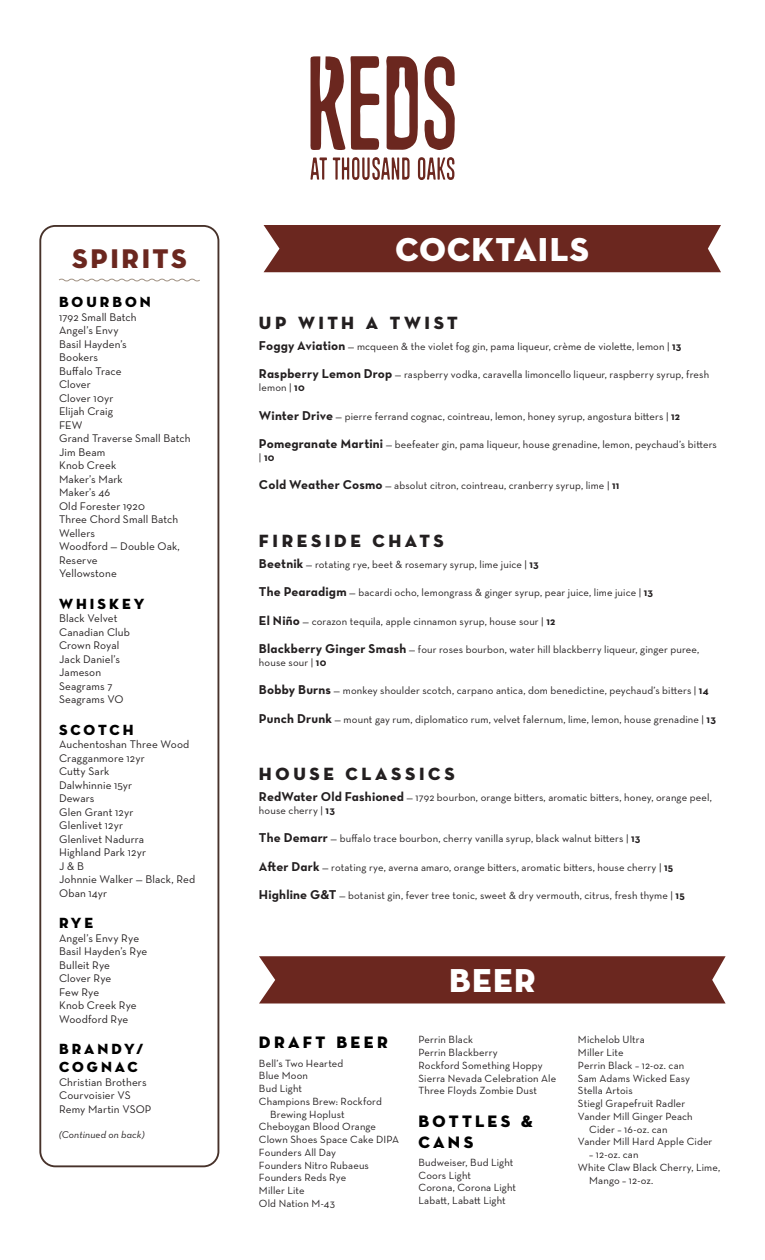
<style>
.page{position:relative;width:765px;height:1260px;background:#fff}
.page>*{position:absolute;margin:0;border:0;box-sizing:border-box;transform-origin:0 0}
.t1{font:33.75px "Neutra Disp Exp Titling";letter-spacing:.035em;color:#fff}
.t2{font:27.5px "Neutra Disp Exp Titling";letter-spacing:.095em;color:#6b271f}
.t3{font:18px "Neutra Disp Exp Titling";letter-spacing:.2em;color:#231f20}
.t4{font:16.88px/20.2px "Neutra Disp Exp Titling";letter-spacing:.2em;color:#010101}
.t5{font:15px/18px "Neutra Disp Exp Titling";letter-spacing:.2em;color:#010101}
.t6{font:11.25px/13.5px "Neutra Text Exp";letter-spacing:.01em;color:#231f20}
.t7{font:10.62px/12.8px "Neutra Text Exp";letter-spacing:.015em;color:#231f20}
.t8{font:10.62px "Neutra Text Exp Bold Alt";color:#231f20}
.t9{font:italic 10px "Neutra Text";letter-spacing:.015em;color:#231f20}
.s1{font-family:"Neutra Text Exp Bold Alt";font-size:13px}
.s2{font-family:"Neutra Text Exp Bold Alt"}
.s3{font-family:"Neutra Text Exp"}
</style>
<div class="page">
<div style="left:39px;top:225px;width:180px;height:942px;border:2px solid #47322a;border-radius:15px"></div>
<svg style="left:59px;top:278px;width:141px;height:4px"></svg>
<svg style="left:310px;top:157px;width:144px;height:23px"></svg>
<svg style="left:310px;top:56px;width:145px;height:94px"></svg>
<div style="left:264px;top:225px;width:457px;height:47px;background:#6b271f"></div>
<svg style="left:259px;top:956px;width:467px;height:48px;background:#723129"></svg>
<h2 class="t2" style="left:72px;top:241px;width:116px">SPIRITS</h2>
<h3 class="t5" style="left:59px;top:293px;width:93px">BOURBON</h3>
<p class="t6" style="left:59px;top:310px;width:133px">1792 Small Batch<br>Angel’s Envy<br>Basil Hayden’s<br>Bookers<br>Buffalo Trace<br>Clover<br>Clover 10yr<br>Elijah Craig<br>FEW<br>Grand Traverse Small Batch<br>Jim Beam<br>Knob Creek<br>Maker’s Mark<br>Maker’s 46<br>Old Forester 1920<br>Three Chord Small Batch<br>Wellers<br>Woodford — Double Oak,<br>Reserve<br>Yellowstone</p>
<h3 class="t5" style="left:59px;top:595px;width:87px">WHISKEY</h3>
<p class="t6" style="left:59px;top:612px;width:73px">Black Velvet<br>Canadian Club<br>Crown Royal<br>Jack Daniel’s<br>Jameson<br>Seagrams 7<br>Seagrams VO</p>
<h3 class="t5" style="left:59px;top:721px;width:76px">SCOTCH</h3>
<p class="t6" style="left:59px;top:738px;width:138px">Auchentoshan Three Wood<br>Cragganmore 12yr<br>Cutty Sark<br>Dalwhinnie 15yr<br>Dewars<br>Glen Grant 12yr<br>Glenlivet 12yr<br>Glenlivet Nadurra<br>Highland Park 12yr<br>J &amp; B<br>Johnnie Walker — Black, Red<br>Oban 14yr</p>
<h3 class="t5" style="left:59px;top:914px;width:36px">RYE</h3>
<p class="t6" style="left:59px;top:931px;width:90px">Angel’s Envy Rye<br>Basil Hayden’s Rye<br>Bulleit Rye<br>Clover Rye<br>Few Rye<br>Knob Creek Rye<br>Woodford Rye</p>
<h3 class="t5" style="left:59px;top:1040px;width:86px">BRANDY/<br>COGNAC</h3>
<p class="t6" style="left:59px;top:1075px;width:94px">Christian Brothers<br>Courvoisier VS<br>Remy Martin VSOP</p>
<p class="t9" style="left:59px;top:1129px;width:87px">(Continued on back)</p>
<h1 class="t1" style="left:395px;top:228px;width:195px">COCKTAILS</h1>
<h3 class="t3" style="left:259px;top:312px;width:200px">UP WITH A TWIST</h3>
<p class="t7" style="left:259px;top:340px;width:424px"><span class="s1">Foggy Aviation</span> — mcqueen &amp; the violet fog gin, pama liqueur, crème de violette, lemon | <span class="s2">13</span></p>
<p class="t7" style="left:259px;top:368px;width:452px"><span class="s1">Raspberry Lemon Drop</span> — raspberry vodka, caravella limoncello liqueur, raspberry syrup, fresh lemon | <span class="s2">10</span></p>
<p class="t7" style="left:259px;top:410px;width:423px"><span class="s1">Winter Drive</span> — pierre ferrand cognac, cointreau, lemon, honey syrup, angostura bitters | <span class="s2">12</span></p>
<p class="t7" style="left:259px;top:438px;width:460px"><span class="s1">Pomegranate Martini</span> — beefeater gin, pama liqueur, house grenadine, lemon, peychaud’s bitters</p>
<p class="t8" style="left:259px;top:450px;width:17px"><span class="s3">|</span> 10</p>
<p class="t7" style="left:259px;top:479px;width:362px"><span class="s1">Cold Weather Cosmo</span> — absolut citron, cointreau, cranberry syrup, lime | <span class="s2">11</span></p>
<h3 class="t3" style="left:259px;top:529px;width:186px">FIRESIDE CHATS</h3>
<p class="t7" style="left:259px;top:558px;width:281px"><span class="s1">Beetnik</span> — rotating rye, beet &amp; rosemary syrup, lime juice | <span class="s2">13</span></p>
<p class="t7" style="left:259px;top:586px;width:396px"><span class="s1">The Pearadigm</span> — bacardi ocho, lemongrass &amp; ginger syrup, pear juice, lime juice | <span class="s2">13</span></p>
<p class="t7" style="left:259px;top:614px;width:298px"><span class="s1">El Niño</span> — corazon tequila, apple cinnamon syrup, house sour | <span class="s2">12</span></p>
<p class="t7" style="left:259px;top:643px;width:442px"><span class="s1">Blackberry Ginger Smash</span> — four roses bourbon, water hill blackberry liqueur, ginger puree, house sour | <span class="s2">10</span></p>
<p class="t7" style="left:259px;top:684px;width:451px"><span class="s1">Bobby Burns</span> — monkey shoulder scotch, carpano antica, dom benedictine, peychaud’s bitters | <span class="s2">14</span></p>
<p class="t7" style="left:259px;top:713px;width:458px"><span class="s1">Punch Drunk</span> — mount gay rum, diplomatico rum, velvet falernum, lime, lemon, house grenadine | <span class="s2">13</span></p>
<h3 class="t3" style="left:259px;top:763px;width:197px">HOUSE CLASSICS</h3>
<p class="t7" style="left:259px;top:791px;width:454px"><span class="s1">RedWater Old Fashioned</span> — 1792 bourbon, orange bitters, aromatic bitters, honey, orange peel, house cherry | <span class="s2">13</span></p>
<p class="t7" style="left:259px;top:832px;width:383px"><span class="s1">The Demarr</span> — buffalo trace bourbon, cherry vanilla syrup, black walnut bitters | <span class="s2">13</span></p>
<p class="t7" style="left:259px;top:861px;width:416px"><span class="s1">After Dark</span> — rotating rye, averna amaro, orange bitters, aromatic bitters, house cherry | <span class="s2">15</span></p>
<p class="t7" style="left:259px;top:889px;width:427px"><span class="s1">Highline G&amp;T</span> — botanist gin, fever tree tonic, sweet &amp; dry vermouth, citrus, fresh thyme | <span class="s2">15</span></p>
<h3 class="t4" style="left:259px;top:1032px;width:130px">DRAFT BEER</h3>
<p class="t7" style="left:259px;top:1056px;width:86px">Bell’s Two Hearted</p>
<p class="t7" style="left:259px;top:1069px;width:51px">Blue Moon</p>
<p class="t7" style="left:259px;top:1082px;width:45px">Bud Light</p>
<p class="t7" style="left:259px;top:1095px;width:124px">Champions Brew: Rockford</p>
<p class="t7" style="left:270px;top:1107px;width:76px">Brewing Hoplust</p>
<p class="t7" style="left:259px;top:1120px;width:119px">Cheboygan Blood Orange</p>
<p class="t7" style="left:259px;top:1133px;width:142px">Clown Shoes Space Cake DIPA</p>
<p class="t7" style="left:259px;top:1146px;width:79px">Founders All Day</p>
<p class="t7" style="left:259px;top:1158px;width:112px">Founders Nitro Rubaeus</p>
<p class="t7" style="left:259px;top:1171px;width:89px">Founders Reds Rye</p>
<p class="t7" style="left:259px;top:1184px;width:47px">Miller Lite</p>
<p class="t7" style="left:259px;top:1197px;width:78px">Old Nation M-43</p>
<h1 class="t1" style="left:449px;top:959px;width:88px">BEER</h1>
<p class="t7" style="left:418px;top:1033px;width:139px">Perrin Black<br>Perrin Blackberry<br>Rockford Something Hoppy<br>Sierra Nevada Celebration Ale<br>Three Floyds Zombie Dust</p>
<h3 class="t4" style="left:418px;top:1111px;width:116px">BOTTLES &amp;<br>CANS</h3>
<p class="t7" style="left:418px;top:1156px;width:99px">Budweiser, Bud Light<br>Coors Light<br>Corona, Corona Light<br>Labatt, Labatt Light</p>
<p class="t7" style="left:578px;top:1033px;width:68px">Michelob Ultra</p>
<p class="t7" style="left:578px;top:1046px;width:47px">Miller Lite</p>
<p class="t7" style="left:578px;top:1059px;width:108px">Perrin Black – 12-oz. can</p>
<p class="t7" style="left:578px;top:1071px;width:114px">Sam Adams Wicked Easy</p>
<p class="t7" style="left:578px;top:1084px;width:56px">Stella Artois</p>
<p class="t7" style="left:578px;top:1097px;width:109px">Stiegl Grapefruit Radler</p>
<p class="t7" style="left:578px;top:1110px;width:116px">Vander Mill Ginger Peach</p>
<p class="t7" style="left:589px;top:1122px;width:80px">Cider – 16-oz. can</p>
<p class="t7" style="left:578px;top:1135px;width:136px">Vander Mill Hard Apple Cider</p>
<p class="t7" style="left:589px;top:1148px;width:51px">– 12-oz. can</p>
<p class="t7" style="left:578px;top:1161px;width:144px">White Claw Black Cherry, Lime,</p>
<p class="t7" style="left:589px;top:1173px;width:66px">Mango – 12-oz.</p>
</div>
